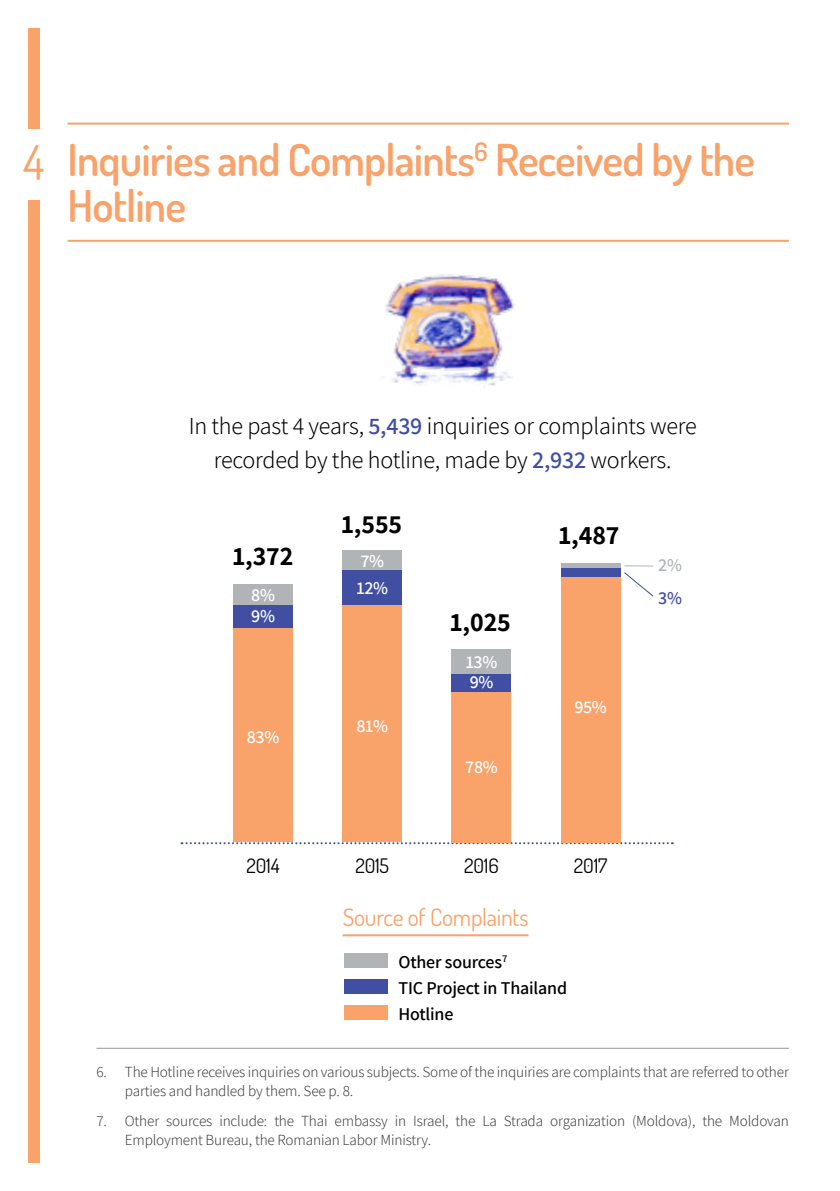
<style>
.page{position:relative;width:840px;height:1191px;background:#fff}
.page>*{position:absolute;margin:0;border:0;box-sizing:border-box;transform-origin:0 0}
.t1{font:600 44px/46px "Dosis";letter-spacing:-.02em;color:#f9a26a}
.t2{font:700 26px "Assistant";color:#000}
.t3{font:300 24px/34px "Assistant";letter-spacing:-.01em;color:#000;text-align:center}
.t4{font:24px "Dosis";letter-spacing:-.01em;color:#f9a26a}
.t5{font:20px "Dosis";letter-spacing:-.01em;color:#000}
.t6{font:600 18px/26px "Assistant";letter-spacing:-.01em;color:#000}
.t7{font:600 18px "Assistant";letter-spacing:-.02em;color:#fff}
.t8{font:600 18px "Assistant";color:#404fa1}
.t9{font:600 18px "Assistant";color:#b1b4b6}
.t10{font:300 15.2px/19px "Assistant";letter-spacing:-.01em;color:#414042}
.s1{font-weight:400;font-size:48px}
.s2{font-weight:600;color:#404fa1}
</style>
<div class="page">
<div style="left:28px;top:200px;width:11px;height:962px;background:#f9a26a"></div>
<div style="left:28px;top:28px;width:11px;height:101px;background:#f9a26a"></div>
<img style="left:385px;top:274px;width:129px;height:112px">
<hr style="left:68px;top:123px;width:720px;height:2px;background:#f9a26a">
<hr style="left:68px;top:240px;width:720px;height:2px;background:#f9a26a">
<hr style="left:96px;top:1047px;width:692px;height:1px;background:#939598">
<svg style="left:181px;top:842px;width:491px;height:2px"></svg>
<div style="left:233px;top:584px;width:59px;height:21px;background:#b1b4b6"></div>
<div style="left:233px;top:605px;width:59px;height:23px;background:#404fa1"></div>
<div style="left:233px;top:628px;width:59px;height:214px;background:#f9a26a"></div>
<div style="left:342px;top:550px;width:59px;height:21px;background:#b1b4b6"></div>
<div style="left:342px;top:571px;width:59px;height:35px;background:#404fa1"></div>
<div style="left:342px;top:606px;width:59px;height:236px;background:#f9a26a"></div>
<div style="left:451px;top:650px;width:59px;height:25px;background:#b1b4b6"></div>
<div style="left:451px;top:675px;width:59px;height:17px;background:#404fa1"></div>
<div style="left:451px;top:692px;width:59px;height:150px;background:#f9a26a"></div>
<div style="left:560px;top:563px;width:60px;height:5px;background:#b1b4b6"></div>
<div style="left:560px;top:568px;width:60px;height:9px;background:#404fa1"></div>
<div style="left:560px;top:577px;width:60px;height:265px;background:#f9a26a"></div>
<svg style="left:624px;top:565px;width:30px;height:32px"></svg>
<hr style="left:342px;top:934px;width:186px;height:2px;background:#f9a26a">
<div style="left:344px;top:1005px;width:43px;height:14px;background:#f9a26a"></div>
<div style="left:344px;top:979px;width:43px;height:14px;background:#404fa1"></div>
<div style="left:344px;top:953px;width:43px;height:14px;background:#b1b4b6"></div>
<h1 class="t1" style="left:68px;top:135px;width:688px;text-indent:-44px"><span class="s1">4</span> Inquiries and Complaints<sup>6</sup> Received by the<br>Hotline</h1>
<h3 class="t3" style="left:189px;top:407px;width:509px">In the past 4 years, <span class="s2">5,439</span> inquiries or complaints were recorded by the hotline, made by <span class="s2">2,932</span> workers.</h3>
<h2 class="t2" style="left:232px;top:538px;width:62px">1,372</h2>
<h2 class="t2" style="left:341px;top:506px;width:62px">1,555</h2>
<p class="t7" style="left:360px;top:549px;width:25px">7%</p>
<h2 class="t2" style="left:558px;top:517px;width:62px">1,487</h2>
<p class="t9" style="left:658px;top:553px;width:25px">2%</p>
<p class="t7" style="left:356px;top:575px;width:33px">12%</p>
<p class="t7" style="left:251px;top:582px;width:25px">8%</p>
<p class="t8" style="left:658px;top:585px;width:25px">3%</p>
<p class="t7" style="left:251px;top:603px;width:25px">9%</p>
<p class="t7" style="left:247px;top:724px;width:34px">83%</p>
<p class="t7" style="left:356px;top:713px;width:33px">81%</p>
<h2 class="t2" style="left:450px;top:605px;width:62px">1,025</h2>
<p class="t7" style="left:465px;top:650px;width:33px">13%</p>
<p class="t7" style="left:469px;top:670px;width:25px">9%</p>
<p class="t7" style="left:465px;top:755px;width:34px">78%</p>
<p class="t7" style="left:574px;top:694px;width:34px">95%</p>
<h3 class="t5" style="left:246px;top:852px;width:35px">2014</h3>
<h3 class="t5" style="left:355px;top:852px;width:35px">2015</h3>
<h3 class="t5" style="left:464px;top:852px;width:36px">2016</h3>
<h3 class="t5" style="left:573px;top:852px;width:35px">2017</h3>
<h3 class="t4" style="left:342px;top:901px;width:187px">Source of Complaints</h3>
<p class="t6" style="left:398px;top:948px;width:170px">Other sources<sup>7<br></sup>TIC Project in Thailand<br>Hotline</p>
<p class="t10" style="left:125px;top:1061px;width:665px;text-indent:-28px">6. The Hotline receives inquiries on various subjects. Some of the inquiries are complaints that are referred to other parties and handled by them. See p. 8.</p>
<p class="t10" style="left:125px;top:1110px;width:665px;text-indent:-28px">7. Other sources include: the Thai embassy in Israel, the La Strada organization (Moldova), the Moldovan<br>Employment Bureau, the Romanian Labor Ministry.</p>
</div>
